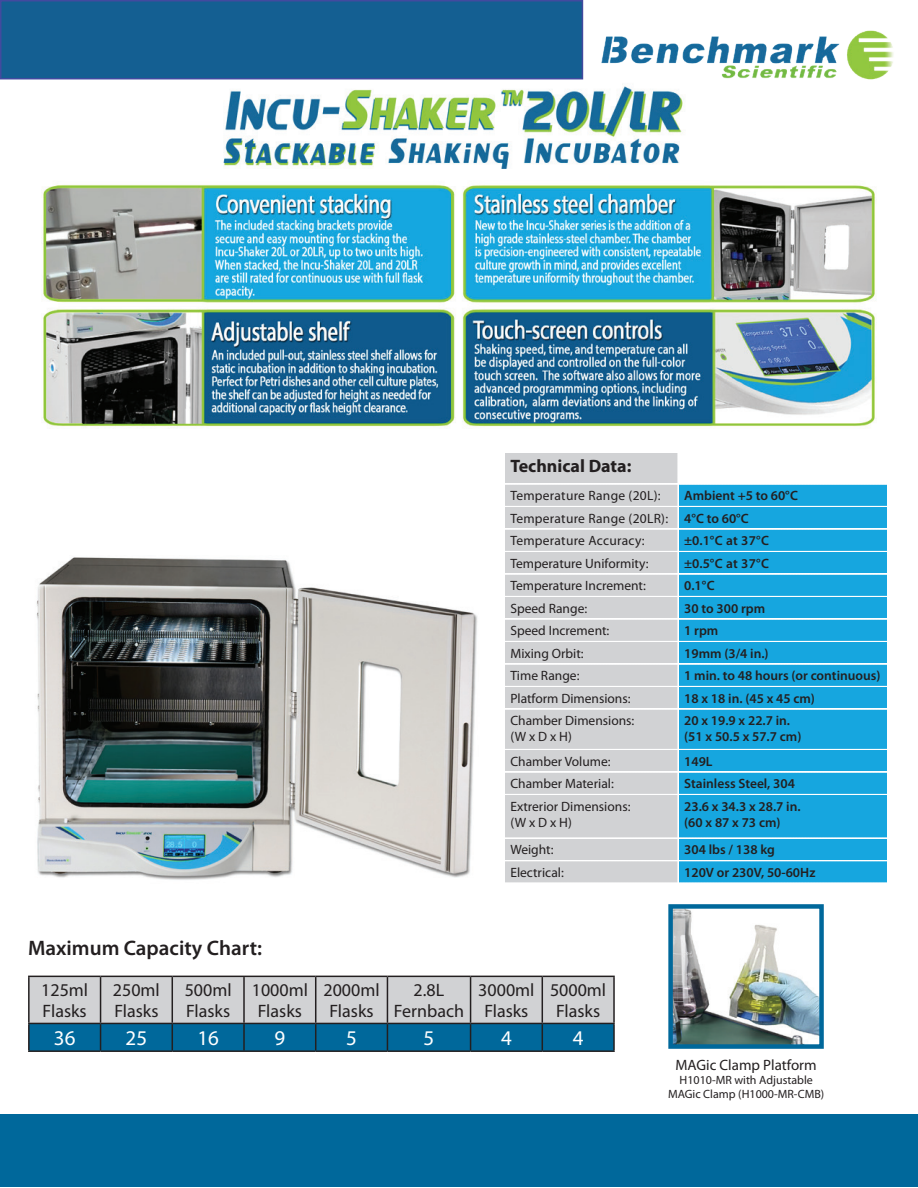
<style>
.page{position:relative;width:918px;height:1188px;background:#fff}
.page>*{position:absolute;margin:0;border:0;box-sizing:border-box;transform-origin:0 0}
.t1{font:600 21px "Myriad Pro";color:#231f20}
.t2{font:21px "Myriad Pro";color:#fff}
.t3{font:18px/21.6px "Myriad Pro";color:#231f20;text-align:center}
.t4{font:700 18px "Myriad Pro";color:#231f20}
.t5{font:15px "Myriad Pro";color:#231f20}
.t6{font:600 13.5px/16.2px "Myriad Pro";color:#231f20}
.t7{font:13.5px/16.2px "Myriad Pro";color:#231f20}
.t8{font:13.5px/22.5px "Myriad Pro";letter-spacing:.02em;color:#231f20}
.t9{font:12px/14.4px "Myriad Pro";color:#231f20;text-align:center}
.s1{font-weight:600}
</style>
<div class="page">
<svg style="left:505px;top:453px;width:382px;height:430px;background:#7cc1dd"></svg>
<hr style="left:28px;top:976px;width:73px;height:1px;background:#231f20">
<hr style="left:28px;top:977px;width:2px;height:46px;background:#231f20">
<hr style="left:542px;top:976px;width:73px;height:1px;background:#231f20">
<hr style="left:613px;top:977px;width:2px;height:46px;background:#231f20">
<hr style="left:28px;top:1023px;width:73px;height:1px;background:#231f20">
<hr style="left:28px;top:1024px;width:2px;height:26px;background:#231f20">
<hr style="left:542px;top:1023px;width:73px;height:1px;background:#231f20">
<svg style="left:29px;top:976px;width:585px;height:74px;background:#80a4b7"></svg>
<hr style="left:613px;top:1024px;width:2px;height:26px;background:#231f20">
<hr style="left:28px;top:1050px;width:73px;height:2px;background:#231f20">
<hr style="left:101px;top:1050px;width:71px;height:2px;background:#231f20">
<hr style="left:172px;top:1050px;width:72px;height:2px;background:#231f20">
<hr style="left:244px;top:1050px;width:72px;height:2px;background:#231f20">
<hr style="left:316px;top:1050px;width:71px;height:2px;background:#231f20">
<hr style="left:387px;top:1050px;width:84px;height:2px;background:#231f20">
<hr style="left:471px;top:1050px;width:71px;height:2px;background:#231f20">
<hr style="left:542px;top:1050px;width:73px;height:2px;background:#231f20">
<img style="left:43px;top:185px;width:833px;height:242px">
<img style="left:36px;top:557px;width:442px;height:323px">
<img style="left:673px;top:909px;width:146px;height:135px">
<div style="left:668px;top:904px;width:156px;height:145px;border:4px solid #00689b"></div>
<img style="left:601px;top:30px;width:293px;height:49px">
<img style="left:207px;top:79px;width:476px;height:90px">
<div style="left:1px;top:1px;width:581px;height:78px;background:#145f92"></div>
<div style="left:0;top:0;width:583px;height:79px;border:2px solid #424a9f"></div>
<div style="left:0;top:1114px;width:918px;height:73px;background:#00689b"></div>
<h2 class="t4" style="left:510px;top:454px;width:123px">Technical Data:</h2>
<p class="t8" style="left:510px;top:484px;width:152px">Temperature Range (20L):</p>
<p class="t8" style="left:510px;top:484px;width:289px;text-indent:174px"><span class="s1">Ambient +5 to 60°C<br></span>Temperature Range (20LR): <span class="s1">4°C to 60°C<br></span>Temperature Accuracy:</p>
<p class="t6" style="left:684px;top:532px;width:86px">±0.1°C at 37°C</p>
<h1 class="t1" style="left:28px;top:935px;width:235px">Maximum Capacity Chart:</h1>
<p class="t7" style="left:510px;top:555px;width:140px">Temperature Uniformity:</p>
<p class="t6" style="left:684px;top:555px;width:86px">±0.5°C at 37°C</p>
<p class="t7" style="left:510px;top:577px;width:137px">Temperature Increment:</p>
<p class="t6" style="left:684px;top:577px;width:32px">0.1°C</p>
<p class="t7" style="left:510px;top:600px;width:78px">Speed Range:</p>
<p class="t6" style="left:684px;top:600px;width:82px">30 to 300 rpm</p>
<p class="t7" style="left:510px;top:622px;width:101px">Speed Increment:</p>
<p class="t6" style="left:684px;top:622px;width:36px">1 rpm</p>
<p class="t7" style="left:510px;top:645px;width:75px">Mixing Orbit:</p>
<p class="t6" style="left:684px;top:645px;width:86px">19mm (3/4 in.)</p>
<p class="t7" style="left:510px;top:667px;width:71px">Time Range:</p>
<p class="t6" style="left:684px;top:667px;width:198px">1 min. to 48 hours (or continuous)</p>
<p class="t7" style="left:510px;top:690px;width:122px">Platform Dimensions:</p>
<p class="t6" style="left:684px;top:690px;width:132px">18 x 18 in. (45 x 45 cm)</p>
<p class="t7" style="left:510px;top:712px;width:126px">Chamber Dimensions: (W x D x H)</p>
<p class="t6" style="left:684px;top:712px;width:119px">20 x 19.9 x 22.7 in. (51 x 50.5 x 57.7 cm)</p>
<p class="t7" style="left:510px;top:753px;width:102px">Chamber Volume:</p>
<p class="t6" style="left:684px;top:753px;width:30px">149L</p>
<p class="t7" style="left:510px;top:775px;width:105px">Chamber Material:</p>
<p class="t6" style="left:684px;top:775px;width:112px">Stainless Steel, 304</p>
<p class="t7" style="left:510px;top:798px;width:122px">Extrerior Dimensions: (W x D x H)</p>
<p class="t6" style="left:684px;top:798px;width:118px">23.6 x 34.3 x 28.7 in. (60 x 87 x 73 cm)</p>
<p class="t7" style="left:510px;top:842px;width:45px">Weight:</p>
<p class="t6" style="left:684px;top:841px;width:92px">304 lbs / 138 kg</p>
<p class="t7" style="left:510px;top:864px;width:55px">Electrical:</p>
<p class="t6" style="left:684px;top:864px;width:133px">120V or 230V, 50-60Hz</p>
<h2 class="t3" style="left:41px;top:979px;width:48px;text-align:left">125ml<br>Flasks</h2>
<h2 class="t3" style="left:113px;top:979px;width:48px;text-align:left">250ml<br>Flasks</h2>
<h2 class="t3" style="left:185px;top:979px;width:48px;text-align:left">500ml<br>Flasks</h2>
<h2 class="t3" style="left:252px;top:979px;width:58px">1000ml<br>Flasks</h2>
<h2 class="t3" style="left:323px;top:979px;width:58px">2000ml<br>Flasks</h2>
<h2 class="t3" style="left:394px;top:979px;width:72px">2.8L<br>Fernbach</h2>
<h2 class="t3" style="left:478px;top:979px;width:58px">3000ml<br>Flasks</h2>
<h2 class="t3" style="left:550px;top:979px;width:58px">5000ml<br>Flasks</h2>
<h1 class="t2" style="left:54px;top:1025px;width:23px">36</h1>
<h1 class="t2" style="left:126px;top:1025px;width:23px">25</h1>
<h1 class="t2" style="left:197px;top:1025px;width:23px">16</h1>
<h1 class="t2" style="left:274px;top:1025px;width:12px">9</h1>
<h1 class="t2" style="left:346px;top:1025px;width:12px">5</h1>
<h1 class="t2" style="left:424px;top:1025px;width:12px">5</h1>
<h1 class="t2" style="left:501px;top:1025px;width:12px">4</h1>
<h1 class="t2" style="left:573px;top:1025px;width:12px">4</h1>
<p class="t5" style="left:676px;top:1055px;width:143px">MAGic Clamp Platform</p>
<p class="t9" style="left:668px;top:1073px;width:158px">H1010-MR with Adjustable<br>MAGic Clamp (H1000-MR-CMB)</p>
</div>
